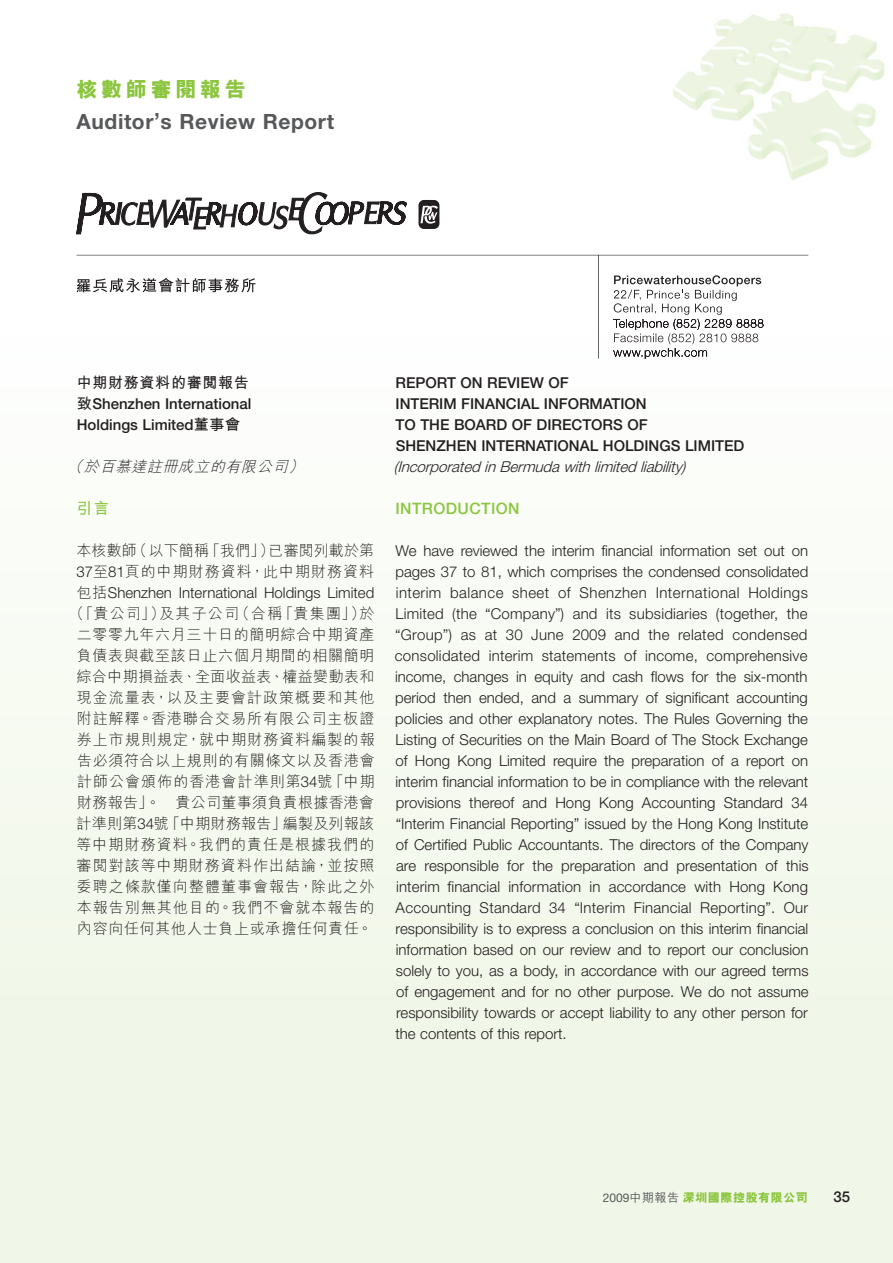
<style>
.page{position:relative;width:893px;height:1263px;background:#fff}
.page>*{position:absolute;margin:0;border:0;box-sizing:border-box;transform-origin:0 0}
.t1{font:700 21px "Helvetica Neue LT Std";letter-spacing:.03em;color:#57585a}
.t2{font:800 21px "M Hei HK";letter-spacing:.18em;color:#8bc63e}
.t3{font:500 15.75px "Helvetica Neue LT Std";letter-spacing:.03em;color:#8bc63e}
.t4{font:700 15.75px "M Hei HK";color:#8bc63e}
.t5{font:300 15px/21px "Helvetica Neue LT Std";color:#231f20;text-align:justify}
.t6{font:300 15px/21px "M Hei HK";letter-spacing:.07em;color:#231f20;text-align:center}
.t7{font:500 15px/21px "Helvetica Neue LT Std";color:#231f20}
.t8{font:italic 300 15px "Helvetica Neue LT Std";color:#231f20}
.t9{font:300 15px/21px "M Hei HK";letter-spacing:.035em;color:#231f20}
.t10{font:italic 300 15px "M Hei HK";color:#231f20}
.t11{font:700 15px "M Hei HK";letter-spacing:.05em;color:#231f20}
.t12{font:800 12px "M Hei HK";letter-spacing:.05em;color:#8bc63e}
.s1{font-family:"M Hei HK";font-weight:700}
.s2{font-family:"Helvetica Neue LT Std"}
.s3{font-family:"M Hei HK"}
.s4{font-family:"Helvetica Neue LT Std";font-weight:400;color:#57585a}
.s5{font-weight:500;color:#57585a}
</style>
<div class="page">
<div style="left:0;top:319px;width:893px;height:944px;background:linear-gradient(to right,#f5faf0,#f5faf0)"></div>
<img style="left:672px;top:13px;width:213px;height:167px">
<svg style="left:77px;top:255px;width:731px;height:104px"></svg>
<svg style="left:77px;top:278px;width:178px;height:14px"></svg>
<svg style="left:613px;top:275px;width:150px;height:84px"></svg>
<svg style="left:418px;top:200px;width:21px;height:29px"></svg>
<svg style="left:77px;top:192px;width:329px;height:42px"></svg>
<h1 class="t2" style="left:77px;top:79px;width:171px">核數師審閱報告</h1>
<h1 class="t1" style="left:77px;top:108px;width:259px">Auditor’s Review Report</h1>
<p class="t11" style="left:77px;top:372px;width:174px">中期財務資料的審閱報告</p>
<p class="t7" style="left:77px;top:393px;width:176px"><span class="s1">致</span>Shenzhen International<br>Holdings Limited<span class="s1">董事會</span></p>
<p class="t10" style="left:67px;top:459px;width:241px">（於百慕達註冊成立的有限公司）</p>
<p class="t4" style="left:77px;top:497px;width:34px">引言</p>
<p class="t9" style="left:76px;top:540px;width:299px">本核數師（以下簡稱「我們」）已審閱列載於第<br><span class="s2">37</span>至<span class="s2">81</span>頁的中期財務資料，此中期財務資料</p>
<p class="t5" style="left:76px;top:582px;width:299px"><span class="s3">包括</span>Shenzhen International Holdings Limited</p>
<p class="t6" style="left:69px;top:603px;width:307px">（「貴公司」）及其子公司（合稱「貴集團」）於二零零九年六月三十日的簡明綜合中期資產負債表與截至該日止六個月期間的相關簡明綜合中期損益表、全面收益表、權益變動表和現金流量表，以及主要會計政策概要和其他附註解釋。香港聯合交易所有限公司主板證券上市規則規定，就中期財務資料編製的報告必須符合以上規則的有關條文以及香港會計師公會頒佈的香港會計準則第<span class="s2">34</span>號「中期財務報告」。 貴公司董事須負責根據香港會計準則第<span class="s2">34</span>號「中期財務報告」編製及列報該等中期財務資料。我們的責任是根據我們的審閱對該等中期財務資料作出結論，並按照委聘之條款僅向整體董事會報告，除此之外本報告別無其他目的。我們不會就本報告的內容向任何其他人士負上或承擔任何責任。</p>
<p class="t7" style="left:395px;top:372px;width:350px">REPORT ON REVIEW OF<br>INTERIM FINANCIAL INFORMATION<br>TO THE BOARD OF DIRECTORS OF<br>SHENZHEN INTERNATIONAL HOLDINGS LIMITED</p>
<p class="t8" style="left:394px;top:458px;width:293px">(Incorporated in Bermuda with limited liability)</p>
<p class="t3" style="left:395px;top:499px;width:126px">INTRODUCTION</p>
<p class="t5" style="left:395px;top:540px;width:415px">We have reviewed the interim financial information set out on pages 37 to 81, which comprises the condensed consolidated interim balance sheet of Shenzhen International Holdings Limited (the “Company”) and its subsidiaries (together, the “Group”) as at 30 June 2009 and the related condensed consolidated interim statements of income, comprehensive income, changes in equity and cash flows for the six-month period then ended, and a summary of significant accounting policies and other explanatory notes. The Rules Governing the Listing of Securities on the Main Board of The Stock Exchange of Hong Kong Limited require the preparation of a report on interim financial information to be in compliance with the relevant provisions thereof and Hong Kong Accounting Standard 34 “Interim Financial Reporting” issued by the Hong Kong Institute of Certified Public Accountants. The directors of the Company are responsible for the preparation and presentation of this interim financial information in accordance with Hong Kong Accounting Standard 34 “Interim Financial Reporting”. Our responsibility is to express a conclusion on this interim financial information based on our review and to report our conclusion solely to you, as a body, in accordance with our agreed terms of engagement and for no other purpose. We do not assume responsibility towards or accept liability to any other person for the contents of this report.</p>
<p class="t12" style="left:603px;top:1191px;width:207px"><span class="s4">2009</span><span class="s5">中期報告</span>深圳國際控股有限公司</p>
<p class="t7" style="left:834px;top:1186px;width:18px">35</p>
</div>
